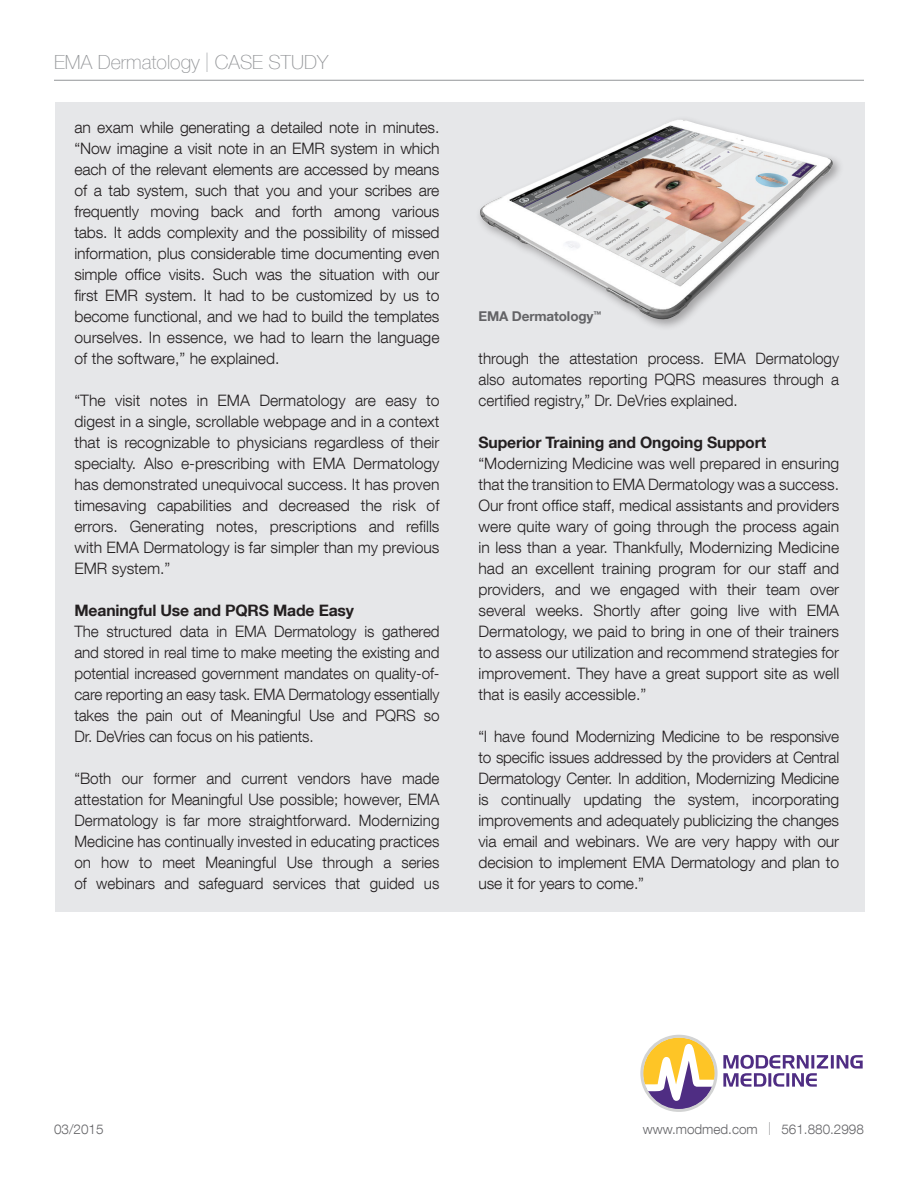
<style>
.page{position:relative;width:918px;height:1188px;background:#fff}
.page>*{position:absolute;margin:0;border:0;box-sizing:border-box;transform-origin:0 0}
.t1{font:100 19.5px "Helvetica Neue LT Com";color:#939598}
.t2{font:300 15.75px/21px "Helvetica Neue LT Com";color:#231f20;text-align:justify}
.t3{font:700 15.75px "Helvetica Neue LT Com";letter-spacing:-.01em;color:#231f20}
.t4{font:300 13.5px "Helvetica Neue LT Com";color:#636366}
.t5{font:700 13.5px "Helvetica Neue LT Com";letter-spacing:-.01em;color:#636366}
.s1{font-weight:200;font-stretch:condensed;font-size:27px}
.s2{font-weight:200;font-size:18px}
</style>
<div class="page">
<div style="left:55px;top:102px;width:810px;height:810px;background:#e6e7e9"></div>
<hr style="left:54px;top:80px;width:810px;height:1px;background:#939598">
<svg style="left:640px;top:1035px;width:223px;height:77px"></svg>
<img style="left:479px;top:120px;width:354px;height:200px">
<p class="t1" style="left:54px;top:50px;width:276px">EMA Dermatology <span class="s1">I</span> CASE STUDY</p>
<p class="t2" style="left:74px;top:116px;width:367px">an exam while generating a detailed note in minutes. “Now imagine a visit note in an EMR system in which each of the relevant elements are accessed by means of a tab system, such that you and your scribes are frequently moving back and forth among various tabs. It adds complexity and the possibility of missed information, plus considerable time documenting even simple office visits. Such was the situation with our first EMR system. It had to be customized by us to become functional, and we had to build the templates ourselves. In essence, we had to learn the language of the software,” he explained.</p>
<p class="t2" style="left:74px;top:389px;width:367px">“The visit notes in EMA Dermatology are easy to digest in a single, scrollable webpage and in a context that is recognizable to physicians regardless of their specialty. Also e-prescribing with EMA Dermatology has demonstrated unequivocal success. It has proven timesaving capabilities and decreased the risk of errors. Generating notes, prescriptions and refills with EMA Dermatology is far simpler than my previous EMR system.”</p>
<p class="t3" style="left:74px;top:600px;width:281px">Meaningful Use and PQRS Made Easy</p>
<p class="t2" style="left:74px;top:620px;width:367px">The structured data in EMA Dermatology is gathered and stored in real time to make meeting the existing and potential increased government mandates on quality-of&shy;care reporting an easy task. EMA Dermatology essentially takes the pain out of Meaningful Use and PQRS so Dr. DeVries can focus on his patients.</p>
<p class="t2" style="left:74px;top:767px;width:367px">“Both our former and current vendors have made attestation for Meaningful Use possible; however, EMA Dermatology is far more straightforward. Modernizing Medicine has continually invested in educating practices on how to meet Meaningful Use through a series of webinars and safeguard services that guided us</p>
<p class="t5" style="left:478px;top:308px;width:124px">EMA Dermatology<sup>™</sup></p>
<p class="t2" style="left:478px;top:347px;width:362px">through the attestation process. EMA Dermatology also automates reporting PQRS measures through a certified registry,” Dr. DeVries explained.</p>
<p class="t3" style="left:478px;top:432px;width:289px">Superior Training and Ongoing Support</p>
<p class="t2" style="left:478px;top:452px;width:362px">“Modernizing Medicine was well prepared in ensuring that the transition to EMA Dermatology was a success.<br>Our front office staff, medical assistants and providers were quite wary of going through the process again in less than a year. Thankfully, Modernizing Medicine had an excellent training program for our staff and providers, and we engaged with their team over several weeks. Shortly after going live with EMA Dermatology, we paid to bring in one of their trainers to assess our utilization and recommend strategies for improvement. They have a great support site as well that is easily accessible.”</p>
<p class="t2" style="left:478px;top:725px;width:362px">“I have found Modernizing Medicine to be responsive to specific issues addressed by the providers at Central Dermatology Center. In addition, Modernizing Medicine is continually updating the system, incorporating improvements and adequately publicizing the changes via email and webinars. We are very happy with our decision to implement EMA Dermatology and plan to use it for years to come.”</p>
<p class="t4" style="left:54px;top:1121px;width:51px">03/2015</p>
<p class="t4" style="left:643px;top:1121px;width:223px">www.modmed.com <span class="s2">I</span> 561.880.2998</p>
</div>
